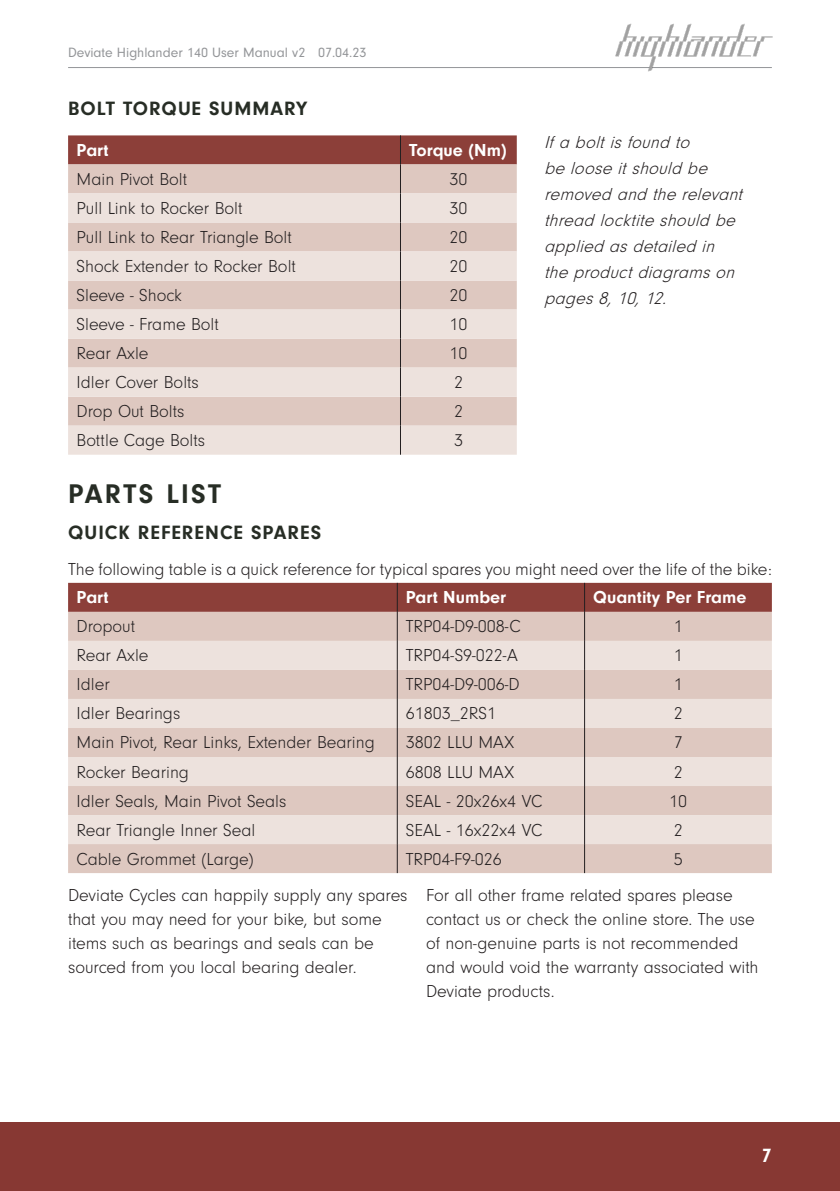
<style>
.page{position:relative;width:840px;height:1191px;background:#fff}
.page>*{position:absolute;margin:0;border:0;box-sizing:border-box;transform-origin:0 0}
.Headlines{font:700 28px "Neuzeit Gro";letter-spacing:.08em;color:#272d25}
.Sub_Header{font:700 20px "Neuzeit Gro";letter-spacing:.05em;color:#272d25}
.t1{font:700 20px "Neuzeit Gro";color:#fff}
.Body_Copy_Bullets{font:300 18px/24px "Neuzeit Gro";color:#231f20}
.Forced_Italic{font:italic 300 18px/26px "Neuzeit Gro";color:#231f20}
.Body_Copy{font:300 18px "Neuzeit Gro";color:#231f20}
.t2{font:700 18px "Neuzeit Gro";color:#fff}
.t3{font:14px "Neuzeit Gro";color:#939598}
</style>
<div class="page">
<hr style="left:68px;top:67px;width:703px;height:1px;background:#939598">
<div style="left:0;top:1123px;width:839px;height:68px;background:#873833"></div>
<img style="left:615px;top:23px;width:158px;height:49px">
<svg style="left:68px;top:583px;width:703px;height:290px;background:#dbc4bd"></svg>
<svg style="left:68px;top:367px;width:448px;height:88px;background:#e8d9d3"></svg>
<svg style="left:68px;top:135px;width:448px;height:232px;background:#d9c0ba"></svg>
<hr style="left:400px;top:367px;width:1px;height:30px;background:#231f20">
<svg style="left:400px;top:397px;width:1px;height:58px"></svg>
<p class="t3" style="left:68px;top:45px;width:300px">Deviate Highlander 140 User Manual v2 07.04.23</p>
<p class="Sub_Header" style="left:68px;top:98px;width:241px">BOLT TORQUE SUMMARY</p>
<p class="t2" style="left:77px;top:140px;width:34px">Part</p>
<p class="t2" style="left:409px;top:140px;width:99px">Torque (Nm)</p>
<p class="Body_Copy_Bullets" style="left:77px;top:167px;width:112px">Main Pivot Bolt</p>
<p class="Body_Copy_Bullets" style="left:449px;top:167px;width:19px">30</p>
<p class="Body_Copy_Bullets" style="left:77px;top:196px;width:167px">Pull Link to Rocker Bolt</p>
<p class="Body_Copy_Bullets" style="left:449px;top:196px;width:19px">30</p>
<p class="Body_Copy_Bullets" style="left:77px;top:225px;width:217px">Pull Link to Rear Triangle Bolt</p>
<p class="Body_Copy_Bullets" style="left:449px;top:225px;width:19px">20</p>
<p class="Body_Copy_Bullets" style="left:77px;top:254px;width:221px">Shock Extender to Rocker Bolt</p>
<p class="Body_Copy_Bullets" style="left:449px;top:254px;width:19px">20</p>
<p class="Body_Copy_Bullets" style="left:77px;top:284px;width:107px">Sleeve - Shock</p>
<p class="Body_Copy_Bullets" style="left:449px;top:284px;width:19px">20</p>
<p class="Body_Copy_Bullets" style="left:77px;top:313px;width:144px">Sleeve - Frame Bolt</p>
<p class="Body_Copy_Bullets" style="left:449px;top:313px;width:19px">10</p>
<p class="Body_Copy_Bullets" style="left:77px;top:342px;width:73px">Rear Axle</p>
<p class="Body_Copy_Bullets" style="left:449px;top:342px;width:19px">10</p>
<p class="Body_Copy_Bullets" style="left:77px;top:371px;width:124px">Idler Cover Bolts</p>
<p class="Body_Copy_Bullets" style="left:454px;top:371px;width:10px">2</p>
<p class="Body_Copy_Bullets" style="left:77px;top:400px;width:109px">Drop Out Bolts</p>
<p class="Body_Copy_Bullets" style="left:454px;top:400px;width:10px">2</p>
<p class="Body_Copy_Bullets" style="left:77px;top:429px;width:130px">Bottle Cage Bolts</p>
<p class="Body_Copy_Bullets" style="left:454px;top:429px;width:10px">3</p>
<p class="Forced_Italic" style="left:543px;top:130px;width:205px">Ifa boltisfound to<br>be loose itshould be removed and the relevant thread locktite should be applied asdetailed in the productdiagramson pages8,10,12.</p>
<p class="Headlines" style="left:68px;top:478px;width:154px">PARTS LIST</p>
<p class="Sub_Header" style="left:68px;top:521px;width:254px">QUICK REFERENCE SPARES</p>
<p class="Body_Copy" style="left:68px;top:559px;width:705px">The following table is a quick reference for typical spares you might need over the life of the bike:</p>
<p class="t2" style="left:77px;top:587px;width:34px">Part</p>
<p class="t2" style="left:405px;top:587px;width:102px">Part Number</p>
<p class="t2" style="left:592px;top:587px;width:155px">Quantity Per Frame</p>
<p class="Body_Copy_Bullets" style="left:77px;top:615px;width:60px">Dropout</p>
<p class="Body_Copy_Bullets" style="left:405px;top:615px;width:116px">TRP04-D9-008-C</p>
<p class="Body_Copy_Bullets" style="left:673px;top:615px;width:10px">1</p>
<p class="Body_Copy_Bullets" style="left:77px;top:644px;width:73px">Rear Axle</p>
<p class="Body_Copy_Bullets" style="left:405px;top:644px;width:113px">TRP04-S9-022-A</p>
<p class="Body_Copy_Bullets" style="left:673px;top:644px;width:10px">1</p>
<p class="Body_Copy_Bullets" style="left:77px;top:673px;width:35px">Idler</p>
<p class="Body_Copy_Bullets" style="left:405px;top:673px;width:115px">TRP04-D9-006-D</p>
<p class="Body_Copy_Bullets" style="left:673px;top:673px;width:10px">1</p>
<p class="Body_Copy_Bullets" style="left:77px;top:702px;width:105px">Idler Bearings</p>
<p class="Body_Copy_Bullets" style="left:405px;top:702px;width:92px">61803_2RS1</p>
<p class="Body_Copy_Bullets" style="left:673px;top:702px;width:10px">2</p>
<p class="Body_Copy_Bullets" style="left:77px;top:731px;width:299px">Main Pivot, Rear Links, Extender Bearing</p>
<p class="Body_Copy_Bullets" style="left:405px;top:731px;width:110px">3802 LLU MAX</p>
<p class="Body_Copy_Bullets" style="left:673px;top:731px;width:10px">7</p>
<p class="Body_Copy_Bullets" style="left:77px;top:760px;width:114px">Rocker Bearing</p>
<p class="Body_Copy_Bullets" style="left:405px;top:760px;width:110px">6808 LLU MAX</p>
<p class="Body_Copy_Bullets" style="left:673px;top:760px;width:10px">2</p>
<p class="Body_Copy_Bullets" style="left:77px;top:789px;width:211px">Idler Seals, Main Pivot Seals</p>
<p class="Body_Copy_Bullets" style="left:405px;top:789px;width:138px">SEAL - 20x26x4 VC</p>
<p class="Body_Copy_Bullets" style="left:668px;top:789px;width:19px">10</p>
<p class="Body_Copy_Bullets" style="left:77px;top:818px;width:180px">Rear Triangle Inner Seal</p>
<p class="Body_Copy_Bullets" style="left:405px;top:818px;width:138px">SEAL - 16x22x4 VC</p>
<p class="Body_Copy_Bullets" style="left:673px;top:818px;width:10px">2</p>
<p class="Body_Copy_Bullets" style="left:77px;top:847px;width:178px">Cable Grommet (Large)</p>
<p class="Body_Copy_Bullets" style="left:405px;top:847px;width:98px">TRP04-F9-026</p>
<p class="Body_Copy_Bullets" style="left:673px;top:847px;width:10px">5</p>
<p class="Body_Copy_Bullets" style="left:68px;top:883px;width:341px">Deviate Cycles can happily supply any spares that you may need for your bike, but some items such as bearings and seals can be sourced from you local bearing dealer.</p>
<p class="Body_Copy_Bullets" style="left:426px;top:883px;width:334px">For all other frame related spares please contact us or check the online store. The use of non-genuine parts is not recommended and would void the warranty associated with Deviate products.</p>
<p class="t1" style="left:761px;top:1143px;width:11px">7</p>
</div>
